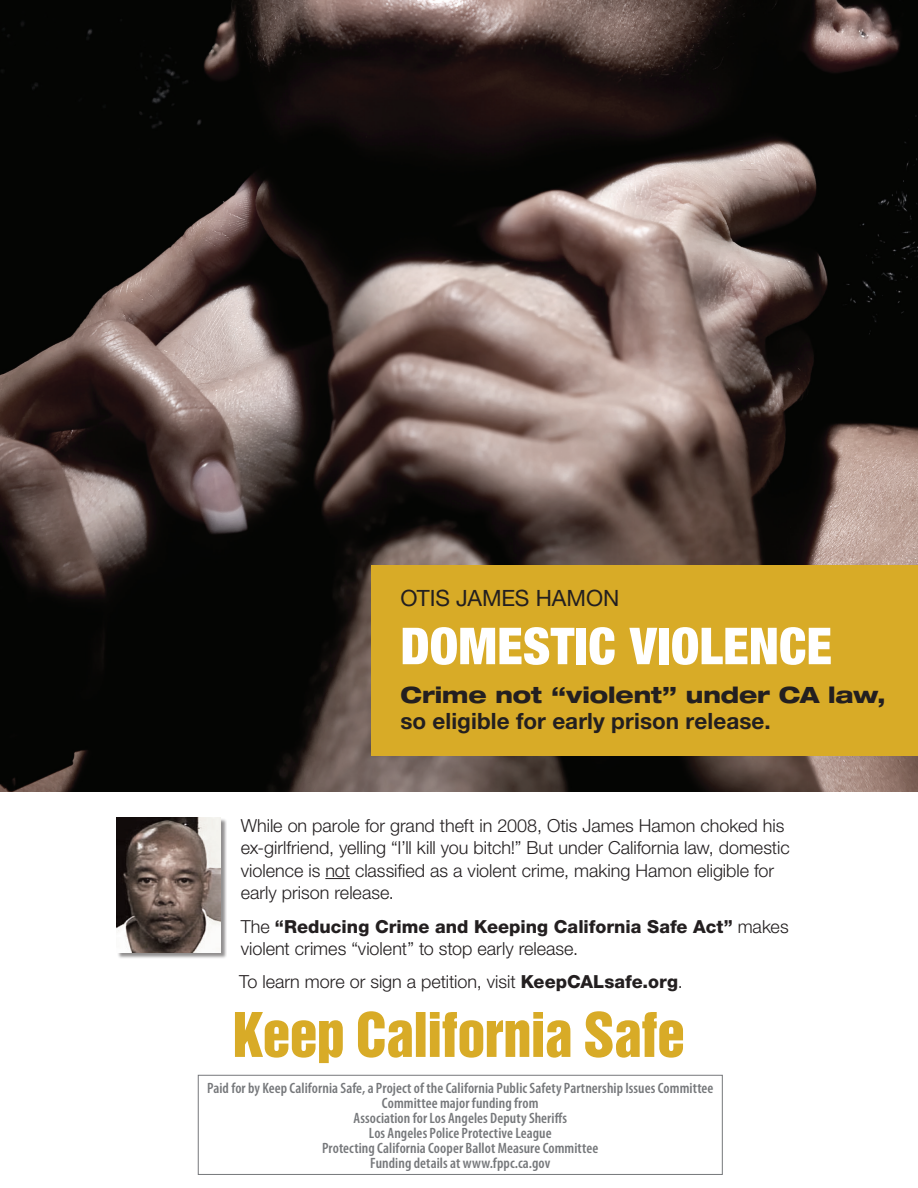
<style>
.page{position:relative;width:918px;height:1188px;background:#fff}
.page>*{position:absolute;margin:0;border:0;box-sizing:border-box;transform-origin:0 0}
.t1{font:900 condensed 51px "Helvetica Neue";letter-spacing:.005em;color:#fff}
.t2{font:700 22.5px "Helvetica Neue";letter-spacing:.005em;color:#231f20}
.t3{font:800 expanded 22.5px "Helvetica Neue";letter-spacing:-.005em;color:#231f20}
.t4{font:22.5px "Helvetica Neue";letter-spacing:-.005em;color:#231f20}
.t5{font:300 18px/22.5px "Helvetica Neue";color:#231f20}
.t6{font:600 condensed 15px/15px "Myriad Pro";letter-spacing:.005em;color:#76787b;text-align:center}
.s1{font-weight:800}
</style>
<div class="page">
<svg style="left:325px;top:878px;width:25px;height:1px"></svg>
<div style="left:117px;top:818px;width:110px;height:141px;background:#231f20;opacity:.5"></div>
<img style="left:116px;top:817px;width:104px;height:135px">
<img style="left:0;top:0;width:918px;height:792px">
<div style="left:372px;top:565px;width:546px;height:190px;background:#d8ab27"></div>
<svg style="left:235px;top:1011px;width:448px;height:52px"></svg>
<div style="left:198px;top:1075px;width:525px;height:100px;border:1px solid #76787b"></div>
<p class="t4" style="left:400px;top:585px;width:220px">OTIS JAMES HAMON</p>
<h1 class="t1" style="left:400px;top:615px;width:433px">DOMESTIC VIOLENCE</h1>
<p class="t3" style="left:400px;top:681px;width:487px">Crime not “violent” under CA law,</p>
<p class="t2" style="left:400px;top:707px;width:372px">so eligible for early prison release.</p>
<p class="t5" style="left:241px;top:814px;width:550px">While on parole for grand theft in 2008, Otis James Hamon choked his ex-girlfriend, yelling “I’ll kill you bitch!” But under California law, domestic violence is not classified as a violent crime, making Hamon eligible for early prison release.</p>
<p class="t5" style="left:241px;top:915px;width:549px">The <span class="s1">“Reducing Crime and Keeping California Safe Act”</span> makes violent crimes “violent” to stop early release.</p>
<p class="t5" style="left:239px;top:970px;width:445px">To learn more or sign a petition, visit <span class="s1">KeepCALsafe.org</span>.</p>
<p class="t6" style="left:207px;top:1081px;width:508px">Paid for by Keep California Safe, a Project of the California Public Safety Partnership Issues Committee Committee major funding from<br>Association for Los Angeles Deputy Sheriffs<br>Los Angeles Police Protective League<br>Protecting California Cooper Ballot Measure Committee<br>Funding details at www.fppc.ca.gov</p>
</div>
